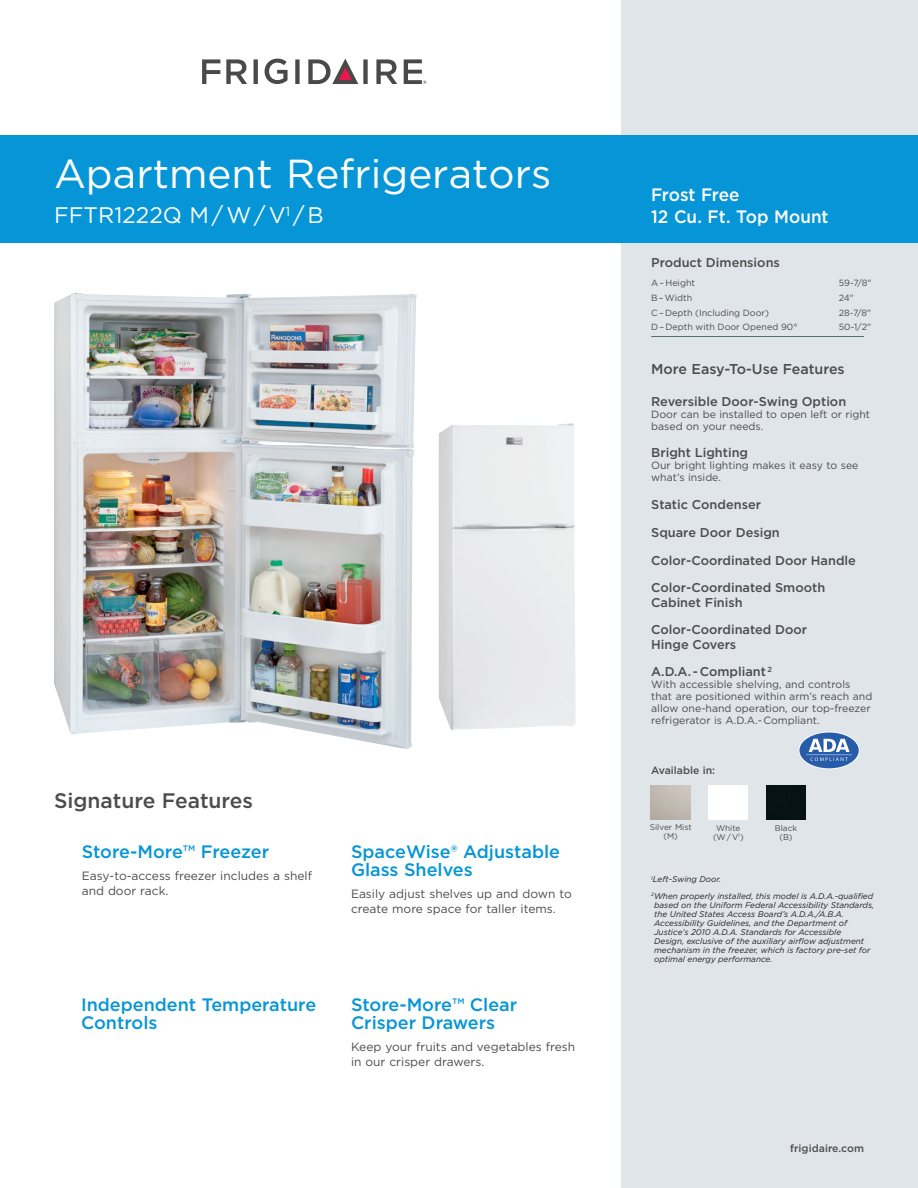
<style>
.page{position:relative;width:918px;height:1188px;background:#fff}
.page>*{position:absolute;margin:0;border:0;box-sizing:border-box;transform-origin:0 0}
.t1{font:40.5px "Gotham";color:#fff}
.t2{font:22.5px "Gotham";color:#fff}
.t3{font:500 21px "Gotham";color:#4b4c4d}
.t4{font:500 18px/18px "Gotham";color:#0696d7}
.t5{font:500 18px "Gotham";letter-spacing:-.005em;color:#fff;scale:.95 1}
.t6{font:500 14.25px "Gotham";color:#4b4c4d}
.t7{font:500 12.75px/27.8px "Gotham";color:#4b4c4d}
.t8{font:12px/15px "Gotham";color:#4b4c4d}
.t9{font:10.5px/12px "Gotham";color:#4b4c4d}
.t10{font:500 10.5px "Gotham";color:#4b4c4d}
.t11{font:9px "Gotham";color:#4b4c4d}
.t12{font:italic 8.25px/9px "Gotham";color:#231f20}
.t13{font:8.25px/9px "Gotham";color:#4b4c4d;text-align:center}
</style>
<div class="page">
<div style="left:621px;top:0;width:297px;height:1188px;background:#dfe5e9"></div>
<hr style="left:651px;top:336px;width:213px;height:1px;background:#5b6f7b">
<div style="left:0;top:135px;width:918px;height:108px;background:#0696d7"></div>
<svg style="left:265px;top:59px;width:23px;height:25px"></svg>
<svg style="left:202px;top:59px;width:18px;height:25px"></svg>
<svg style="left:226px;top:59px;width:21px;height:25px"></svg>
<svg style="left:254px;top:59px;width:4px;height:25px"></svg>
<svg style="left:295px;top:59px;width:5px;height:25px"></svg>
<svg style="left:376px;top:59px;width:21px;height:25px"></svg>
<svg style="left:308px;top:59px;width:60px;height:25px"></svg>
<svg style="left:404px;top:59px;width:23px;height:25px"></svg>
<img style="left:439px;top:423px;width:137px;height:307px">
<img style="left:54px;top:293px;width:363px;height:456px">
<div style="left:708px;top:785px;width:40px;height:35px;background:#fff"></div>
<img style="left:766px;top:785px;width:40px;height:35px">
<svg style="left:799px;top:733px;width:60px;height:35px"></svg>
<h1 class="t1" style="left:54px;top:147px;width:499px">Apartment Refrigerators</h1>
<h3 class="t5" style="left:651px;top:182px;width:95px">Frost Free</h3>
<h2 class="t2" style="left:54px;top:201px;width:271px">FFTR1222Q M / W / V<sup>1</sup> / B</h2>
<h3 class="t5" style="left:651px;top:205px;width:188px">12 Cu. Ft. Top Mount</h3>
<h3 class="t7" style="left:651px;top:249px;width:130px">Product Dimensions</h3>
<p class="t11" style="left:651px;top:277px;width:45px">A – Height</p>
<p class="t11" style="left:839px;top:277px;width:34px">59-7/8"</p>
<p class="t11" style="left:651px;top:292px;width:42px">B – Width</p>
<p class="t11" style="left:839px;top:292px;width:17px">24"</p>
<p class="t11" style="left:651px;top:307px;width:119px">C – Depth (Including Door)</p>
<p class="t11" style="left:839px;top:307px;width:34px">28-7/8"</p>
<p class="t11" style="left:651px;top:321px;width:148px">D – Depth with Door Opened 90°</p>
<p class="t11" style="left:839px;top:321px;width:34px">50-1/2"</p>
<h3 class="t6" style="left:651px;top:359px;width:195px">More Easy-To-Use Features</h3>
<h3 class="t7" style="left:651px;top:387px;width:197px">Reversible Door-Swing Option</h3>
<p class="t9" style="left:651px;top:408px;width:220px">Door can be installed to open left or right based on your needs.</p>
<h3 class="t7" style="left:651px;top:439px;width:98px">Bright Lighting</h3>
<p class="t9" style="left:651px;top:459px;width:209px">Our bright lighting makes it easy to see what’s inside.</p>
<h3 class="t7" style="left:651px;top:491px;width:206px">Static Condenser<br>Square Door Design<br>Color-Coordinated Door Handle<br>Color-Coordinated Smooth</h3>
<h3 class="t7" style="left:651px;top:588px;width:157px">Cabinet Finish<br>Color-Coordinated Door</h3>
<h3 class="t7" style="left:651px;top:630px;width:122px">Hinge Covers<br>A.D.A. - Compliant <sup>2</sup></h3>
<p class="t9" style="left:651px;top:678px;width:223px">With accessible shelving, and controls that are positioned within arm’s reach and allow one-hand operation, our top-freezer refrigerator is A.D.A.- Compliant.</p>
<h3 class="t3" style="left:54px;top:787px;width:201px">Signature Features</h3>
<h3 class="t4" style="left:82px;top:843px;width:189px">Store-More™ Freezer</h3>
<h3 class="t8" style="left:82px;top:868px;width:232px">Easy-to-access freezer includes a shelf and door rack.</h3>
<h3 class="t4" style="left:81px;top:995px;width:237px">Independent Temperature<br>Controls</h3>
<h3 class="t4" style="left:351px;top:843px;width:211px">SpaceWise® Adjustable<br>Glass Shelves</h3>
<h3 class="t8" style="left:351px;top:886px;width:222px">Easily adjust shelves up and down to create more space for taller items.</h3>
<h3 class="t4" style="left:351px;top:995px;width:168px">Store-More™ Clear<br>Crisper Drawers</h3>
<h3 class="t8" style="left:351px;top:1039px;width:226px">Keep your fruits and vegetables fresh in our crisper drawers.</h3>
<p class="t10" style="left:651px;top:764px;width:65px">Available in:</p>
<p class="t13" style="left:650px;top:823px;width:43px">Silver Mist (M)</p>
<p class="t13" style="left:775px;top:823px;width:24px">Black (B)</p>
<p class="t13" style="left:713px;top:823px;width:32px">White (W / V<sup>1</sup>)</p>
<p class="t12" style="left:651px;top:871px;width:224px;line-height:16.5px"><sup>1</sup>Left-Swing Door.<br><sup>2</sup>When properly installed, this model is A.D.A.-qualified</p>
<p class="t12" style="left:654px;top:900px;width:222px">based on the Uniform Federal Accessibility Standards, the United States Access Board’s A.D.A./A.B.A.<br>Accessibility Guidelines, and the Department of Justice’s 2010 A.D.A. Standards for Accessible<br>Design, exclusive of the auxiliary airflow adjustment mechanism in the freezer, which is factory pre-set for optimal energy performance.</p>
<p class="t10" style="left:790px;top:1141px;width:75px">frigidaire.com</p>
</div>
